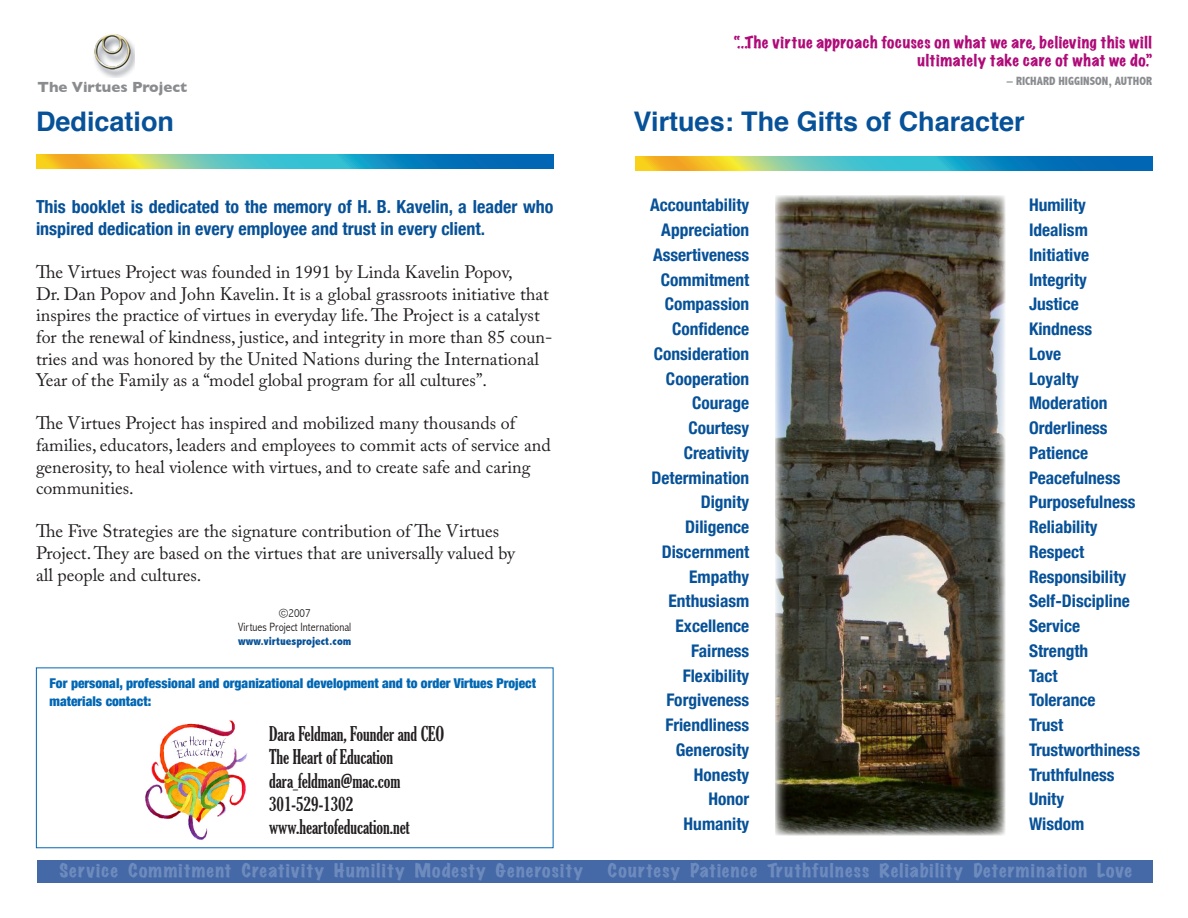
<style>
.page{position:relative;width:1188px;height:918px;background:#fff}
.page>*{position:absolute;margin:0;border:0;box-sizing:border-box;transform-origin:0 0}
.t1{font:700 27px "Helvetica";color:#065198}
.t2{font:extra-condensed 19.5px "Gloucester";color:#231f20}
.t3{font:18px/21.6px "Adobe Caslon Pro";color:#231f20}
.t4{font:700 condensed 18px/21.6px "Helvetica Neue";color:#065198}
.t5{font:700 condensed 17.4px "Helvetica Neue";color:#065198}
.t6{font:expanded 17.25px "Marker Felt";letter-spacing:.065em;color:#6e8bbe}
.t7{font:expanded 15px "Marker Felt";letter-spacing:.035em;color:#af0a78}
.t8{font:700 15px "Gill Sans";color:#8a8c8f}
.t9{font:900 condensed 13.5px/18px "Helvetica Neue";color:#0167b4}
.t10{font:300 condensed 12px "Abadi";color:#231f20}
.t11{font:800 condensed 12px "Abadi";color:#8a8c8f}
.t12{font:800 condensed 12px "Abadi";color:#065198}
</style>
<div class="page">
<img style="left:94px;top:34px;width:40px;height:44px">
<div style="left:37px;top:860px;width:1116px;height:23px;background:#4568a7"></div>
<svg style="left:635px;top:156px;width:518px;height:15px;background:#5ba79c"></svg>
<svg style="left:36px;top:154px;width:518px;height:15px;background:#5aa79c"></svg>
<img style="left:776px;top:195px;width:229px;height:641px">
<img style="left:145px;top:720px;width:103px;height:119px">
<p class="t8" style="left:38px;top:78px;width:151px">The Virtues Project</p>
<p class="t7" style="left:734px;top:34px;width:419px">“...The virtue approach focuses on what we are, believing this will</p>
<p class="t7" style="left:918px;top:52px;width:236px">ultimately take care of what we do.”</p>
<p class="t11" style="left:1007px;top:74px;width:147px">– richard higginson, author</p>
<p class="t1" style="left:36px;top:97px;width:140px">Dedication</p>
<p class="t1" style="left:634px;top:97px;width:393px">Virtues: The Gifts of Character</p>
<p class="t4" style="left:36px;top:196px;width:519px">This booklet is dedicated to the memory of H. B. Kavelin, a leader who inspired dedication in every employee and trust in every client.</p>
<p class="t3" style="left:36px;top:261px;width:478px">The Virtues Project was founded in 1991 by Linda Kavelin Popov,</p>
<p class="t3" style="left:36px;top:283px;width:518px">Dr. Dan Popov and John Kavelin. It is a global grassroots initiative that inspires the practice of virtues in everyday life. The Project is a catalyst for the renewal of kindness, justice, and integrity in more than 85 coun&shy;tries and was honored by the United Nations during the International Year of the Family as a “model global program for all cultures”.</p>
<p class="t3" style="left:36px;top:412px;width:516px">The Virtues Project has inspired and mobilized many thousands of families, educators, leaders and employees to commit acts of service and generosity, to heal violence with virtues, and to create safe and caring communities.</p>
<p class="t3" style="left:36px;top:520px;width:465px">The Five Strategies are the signature contribution of The Virtues</p>
<p class="t3" style="left:36px;top:542px;width:481px">Project. They are based on the virtues that are universally valued by</p>
<p class="t3" style="left:36px;top:564px;width:167px">all people and cultures.</p>
<p class="t10" style="left:279px;top:606px;width:33px">©2007</p>
<p class="t10" style="left:238px;top:620px;width:115px">Virtues Project International</p>
<p class="t12" style="left:238px;top:634px;width:115px">www.virtuesproject.com</p>
<p class="t9" style="left:50px;top:674px;width:488px">For personal, professional and organizational development and to order Virtues Project materials contact:</p>
<p class="t2" style="left:269px;top:723px;width:177px">Dara Feldman, Founder and CEO</p>
<p class="t2" style="left:269px;top:746px;width:126px">The Heart of Education</p>
<p class="t2" style="left:269px;top:769px;width:133px">dara_feldman@mac.com</p>
<p class="t2" style="left:269px;top:793px;width:86px">301-529-1302</p>
<p class="t2" style="left:269px;top:816px;width:142px">www.heartofeducation.net</p>
<p class="t5" style="left:650px;top:195px;width:101px">Accountability</p>
<p class="t5" style="left:661px;top:219px;width:90px">Appreciation</p>
<p class="t5" style="left:653px;top:244px;width:98px">Assertiveness</p>
<p class="t5" style="left:661px;top:269px;width:90px">Commitment</p>
<p class="t5" style="left:665px;top:294px;width:86px">Compassion</p>
<p class="t5" style="left:672px;top:318px;width:79px">Confidence</p>
<p class="t5" style="left:654px;top:343px;width:97px">Consideration</p>
<p class="t5" style="left:666px;top:368px;width:85px">Cooperation</p>
<p class="t5" style="left:692px;top:393px;width:59px">Courage</p>
<p class="t5" style="left:688px;top:417px;width:62px">Courtesy</p>
<p class="t5" style="left:684px;top:442px;width:67px">Creativity</p>
<p class="t5" style="left:651px;top:467px;width:99px">Determination</p>
<p class="t5" style="left:701px;top:492px;width:50px">Dignity</p>
<p class="t5" style="left:685px;top:516px;width:66px">Diligence</p>
<p class="t5" style="left:662px;top:541px;width:89px">Discernment</p>
<p class="t5" style="left:689px;top:566px;width:62px">Empathy</p>
<p class="t5" style="left:669px;top:591px;width:82px">Enthusiasm</p>
<p class="t5" style="left:676px;top:615px;width:75px">Excellence</p>
<p class="t5" style="left:691px;top:640px;width:60px">Fairness</p>
<p class="t5" style="left:683px;top:665px;width:68px">Flexibility</p>
<p class="t5" style="left:667px;top:690px;width:84px">Forgiveness</p>
<p class="t5" style="left:666px;top:714px;width:85px">Friendliness</p>
<p class="t5" style="left:676px;top:739px;width:75px">Generosity</p>
<p class="t5" style="left:694px;top:764px;width:57px">Honesty</p>
<p class="t5" style="left:708px;top:789px;width:42px">Honor</p>
<p class="t5" style="left:684px;top:813px;width:67px">Humanity</p>
<p class="t5" style="left:1029px;top:195px;width:58px">Humility</p>
<p class="t5" style="left:1029px;top:219px;width:60px">Idealism</p>
<p class="t5" style="left:1029px;top:244px;width:62px">Initiative</p>
<p class="t5" style="left:1029px;top:269px;width:59px">Integrity</p>
<p class="t5" style="left:1029px;top:294px;width:51px">Justice</p>
<p class="t5" style="left:1029px;top:318px;width:65px">Kindness</p>
<p class="t5" style="left:1029px;top:343px;width:34px">Love</p>
<p class="t5" style="left:1029px;top:368px;width:51px">Loyalty</p>
<p class="t5" style="left:1029px;top:393px;width:80px">Moderation</p>
<p class="t5" style="left:1029px;top:417px;width:80px">Orderliness</p>
<p class="t5" style="left:1029px;top:442px;width:61px">Patience</p>
<p class="t5" style="left:1029px;top:467px;width:93px">Peacefulness</p>
<p class="t5" style="left:1029px;top:492px;width:108px">Purposefulness</p>
<p class="t5" style="left:1029px;top:516px;width:70px">Reliability</p>
<p class="t5" style="left:1029px;top:541px;width:57px">Respect</p>
<p class="t5" style="left:1029px;top:566px;width:99px">Responsibility</p>
<p class="t5" style="left:1029px;top:591px;width:102px">Self-Discipline</p>
<p class="t5" style="left:1029px;top:615px;width:53px">Service</p>
<p class="t5" style="left:1029px;top:640px;width:61px">Strength</p>
<p class="t5" style="left:1029px;top:665px;width:30px">Tact</p>
<p class="t5" style="left:1029px;top:690px;width:68px">Tolerance</p>
<p class="t5" style="left:1029px;top:714px;width:36px">Trust</p>
<p class="t5" style="left:1029px;top:739px;width:113px">Trustworthiness</p>
<p class="t5" style="left:1029px;top:764px;width:87px">Truthfulness</p>
<p class="t5" style="left:1029px;top:789px;width:37px">Unity</p>
<p class="t5" style="left:1029px;top:813px;width:57px">Wisdom</p>
<p class="t6" style="left:59px;top:861px;width:525px">Service Commitment Creativity Humility Modesty Generosity</p>
<p class="t6" style="left:608px;top:861px;width:526px">Courtesy Patience Truthfulness Reliability Determination Love</p>
</div>
